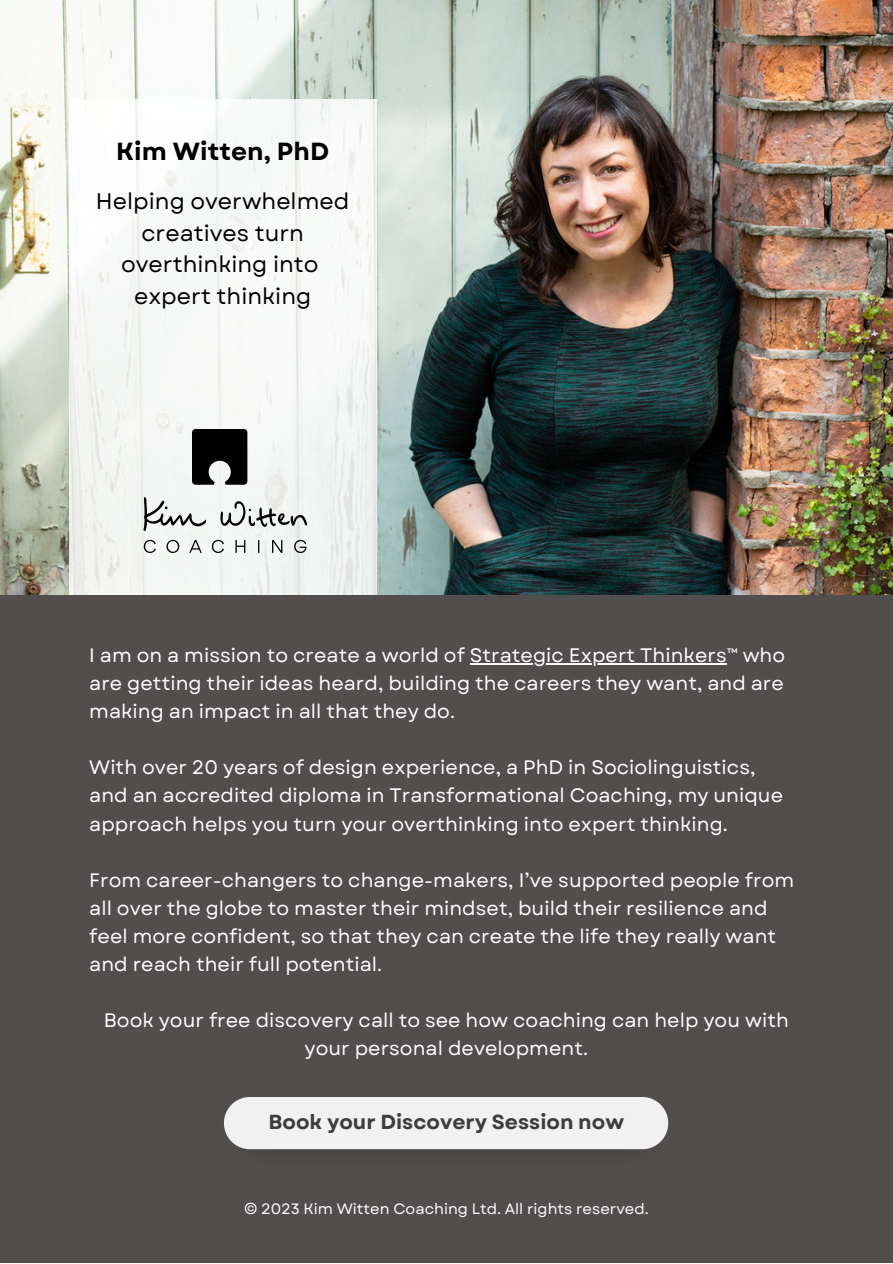
<style>
.page{position:relative;width:893px;height:1264px;background:#fff}
.page>*{position:absolute;margin:0;border:0;box-sizing:border-box;transform-origin:0 0}
.t1{font:700 24.75px "Garet";letter-spacing:.005em;color:#000}
.t2{font:22.5px/31.5px "Garet";color:#000;text-align:center}
.t3{font:700 20.25px "Garet";color:#3e3d3d}
.t4{font:19.5px/28px "Garet";letter-spacing:.005em;color:#fff}
.t5{font:15px "Garet";color:#fff}
</style>
<div class="page">
<div style="left:0;top:0;width:892px;height:1262px;background:#524e4e"></div>
<img style="left:0;top:0;width:892px;height:595px">
<div style="left:69px;top:99px;width:307px;height:496px;background:linear-gradient(to bottom,#fafcfb,#eff2ef)"></div>
<img style="left:139px;top:497px;width:167px;height:55px">
<img style="left:193px;top:429px;width:59px;height:55px">
<img style="left:247px;top:1149px;width:398px;height:1px">
<div style="left:224px;top:1097px;width:444px;height:52px;background:#f1f1f1"></div>
<hr style="left:470px;top:663px;width:256px;height:1px;background:#fff">
<p class="t1" style="left:116px;top:133px;width:214px">Kim Witten, PhD</p>
<p class="t2" style="left:96px;top:186px;width:255px">Helping overwhelmed creatives turn overthinking into expert thinking</p>
<p class="t4" style="left:89px;top:641px;width:697px;text-align:justify">I am on a mission to create a world of Strategic Expert Thinkers™ who are getting their ideas heard, building the careers they want, and are making an impact in all that they do.</p>
<p class="t4" style="left:89px;top:753px;width:695px">With over 20 years of design experience, a PhD in Sociolinguistics, and an accredited diploma in Transformational Coaching, my unique approach helps you turn your overthinking into expert thinking.</p>
<p class="t4" style="left:89px;top:866px;width:706px">From career-changers to change-makers, I’ve supported people from all over the globe to master their mindset, build their resilience and feel more confident, so that they can create the life they really want and reach their full potential.</p>
<p class="t4" style="left:104px;top:1006px;width:686px;text-align:center">Book your free discovery call to see how coaching can help you with your personal development.</p>
<p class="t3" style="left:268px;top:1107px;width:357px">Book your Discovery Session now</p>
<p class="t5" style="left:244px;top:1198px;width:406px">© 2023 Kim Witten Coaching Ltd. All rights reserved.</p>
</div>
